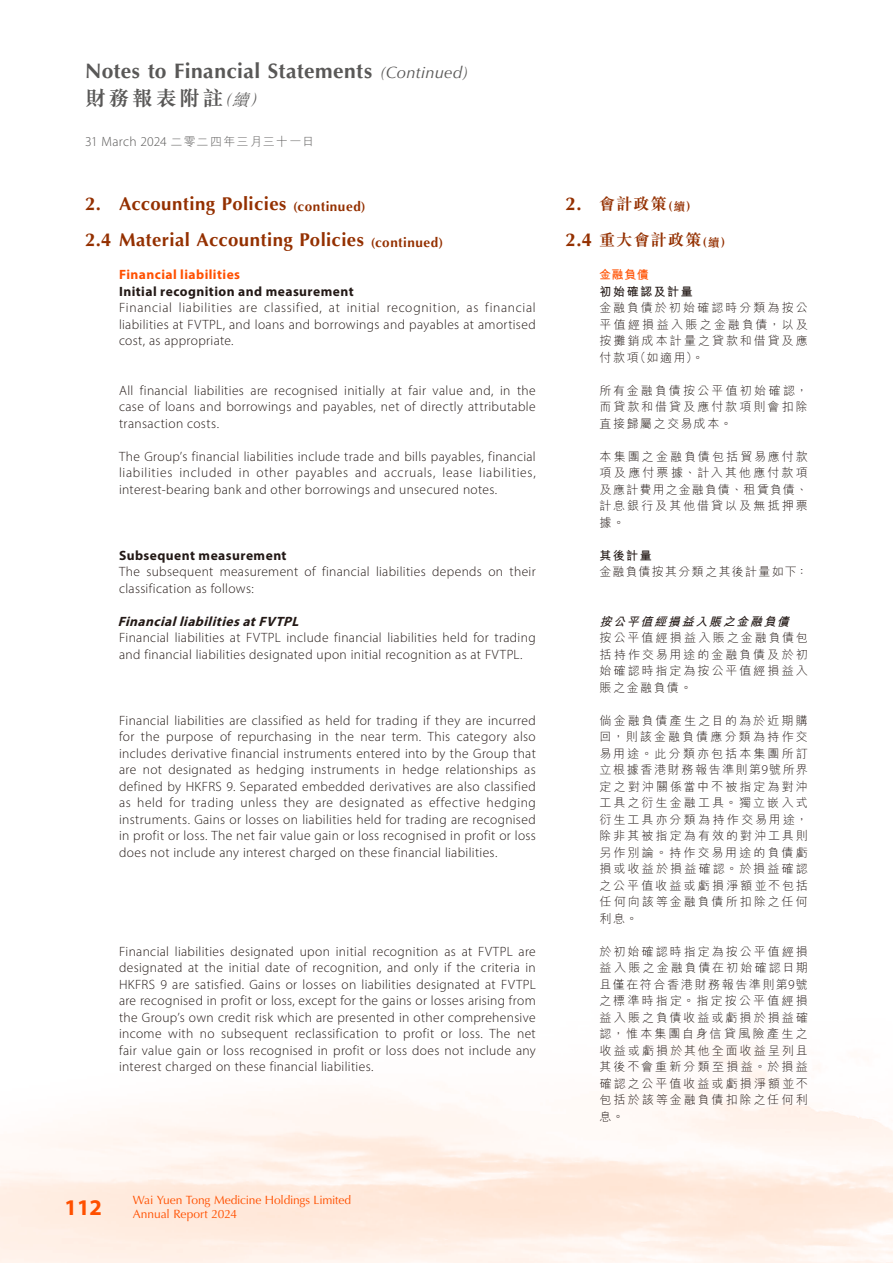
<style>
.page{position:relative;width:893px;height:1263px;background:#fff}
.page>*{position:absolute;margin:0;border:0;box-sizing:border-box;transform-origin:0 0}
.t1{font:700 22.5px "Myriad Pro";color:#ff5000}
.t2{font:700 21px "Optima LT Std";letter-spacing:.015em;color:#595857}
.t3{font:700 21px "M Sung HK";letter-spacing:.115em;color:#595857}
.t4{font:700 18.6px/36px "Optima LT Std";letter-spacing:.025em;color:#943000}
.t5{font:700 16.5px/36px "M Sung HK";letter-spacing:.045em;color:#943000}
.t6{font:300 13.5px/16.5px "Myriad Pro";letter-spacing:.025em;color:#231916;text-align:justify}
.t7{font:700 13.5px "Myriad Pro";letter-spacing:.035em;color:#231916}
.t8{font:italic 700 13.5px "Myriad Pro";color:#231916}
.t9{font:300 13.5px "Myriad Pro";letter-spacing:.015em;color:#595857}
.t10{font:700 13.5px "Myriad Pro";letter-spacing:.03em;color:#ff5000}
.t11{font:300 12px/16.5px "M Hei HK";letter-spacing:.17em;color:#231916;text-align:justify}
.t12{font:12px "Optima LT Std";letter-spacing:-.015em;color:#ff5000}
.t13{font:300 12px "M Hei HK";letter-spacing:.105em;color:#231916}
.t14{font:italic 700 12px "M Hei HK";color:#231916}
.t15{font:700 12px "M Hei HK";letter-spacing:.125em;color:#231916}
.t16{font:700 12px "M Hei HK";color:#ff5000}
.s1{font-weight:400;font-style:italic;font-size:16.5px}
.s2{font-weight:300;font-style:italic;font-size:16.5px}
.s3{font-family:"M Hei HK";font-size:12px}
.s4{font-size:13.5px}
.s5{font-family:"Optima LT Std";font-size:18.6px}
.s6{font-size:12px}
.s7{font-family:"Myriad Pro";font-size:13.5px}
</style>
<div class="page">
<h2 class="t2" style="left:85px;top:59px;width:385px">Notes to Financial Statements <span class="s1">(Continued)</span></h2>
<h2 class="t3" style="left:85px;top:87px;width:188px">財務報表附註<span class="s2">（續）</span></h2>
<p class="t9" style="left:85px;top:134px;width:231px">31 March 2024 <span class="s3">二零二四年三月三十一日</span></p>
<h3 class="t4" style="left:85px;top:186px;width:360px">2. Accounting Policies <span class="s4">(continued)<br></span>2.4 Material Accounting Policies <span class="s4">(continued)</span></h3>
<p class="t10" style="left:119px;top:266px;width:123px">Financial liabilities</p>
<p class="t7" style="left:119px;top:282px;width:236px">Initial recognition and measurement</p>
<p class="t6" style="left:119px;top:299px;width:418px">Financial liabilities are classified, at initial recognition, as financial liabilities at FVTPL, and loans and borrowings and payables at amortised cost, as appropriate.</p>
<p class="t6" style="left:119px;top:382px;width:418px">All financial liabilities are recognised initially at fair value and, in the case of loans and borrowings and payables, net of directly attributable transaction costs.</p>
<p class="t6" style="left:119px;top:448px;width:418px">The Group’s financial liabilities include trade and bills payables, financial liabilities included in other payables and accruals, lease liabilities, interest-bearing bank and other borrowings and unsecured notes.</p>
<p class="t7" style="left:119px;top:546px;width:169px">Subsequent measurement</p>
<p class="t6" style="left:119px;top:563px;width:418px">The subsequent measurement of financial liabilities depends on their classification as follows:</p>
<p class="t8" style="left:118px;top:612px;width:186px">FinancialliabilitiesatFVTPL</p>
<p class="t6" style="left:119px;top:629px;width:418px">Financial liabilities at FVTPL include financial liabilities held for trading and financial liabilities designated upon initial recognition as at FVTPL.</p>
<p class="t6" style="left:119px;top:712px;width:418px">Financial liabilities are classified as held for trading if they are incurred for the purpose of repurchasing in the near term. This category also includes derivative financial instruments entered into by the Group that are not designated as hedging instruments in hedge relationships as defined by HKFRS 9. Separated embedded derivatives are also classified as held for trading unless they are designated as effective hedging instruments. Gains or losses on liabilities held for trading are recognised in profit or loss. The net fair value gain or loss recognised in profit or loss does not include any interest charged on these financial liabilities.</p>
<p class="t6" style="left:119px;top:943px;width:418px">Financial liabilities designated upon initial recognition as at FVTPL are designated at the initial date of recognition, and only if the criteria in HKFRS 9 are satisfied. Gains or losses on liabilities designated at FVTPL are recognised in profit or loss, except for the gains or losses arising from the Group’s own credit risk which are presented in other comprehensive income with no subsequent reclassification to profit or loss. The net fair value gain or loss recognised in profit or loss does not include any interest charged on these financial liabilities.</p>
<h1 class="t1" style="left:65px;top:1192px;width:39px">112</h1>
<p class="t12" style="left:133px;top:1192px;width:220px">Wai Yuen Tong Medicine Holdings Limited</p>
<p class="t12" style="left:133px;top:1207px;width:106px">Annual Report 2024</p>
<p class="t5" style="left:566px;top:186px;width:168px"><span class="s5">2.</span> 會計政策<span class="s6">（續）<br></span><span class="s5">2.4</span> 重大會計政策<span class="s6">（續）</span></p>
<p class="t16" style="left:599px;top:266px;width:51px">金融負債</p>
<p class="t15" style="left:600px;top:283px;width:95px">初始確認及計量</p>
<p class="t11" style="left:600px;top:299px;width:210px">金融負債於初始確認時分類為按公平值經損益入賬之金融負債，以及按攤銷成本計量之貸款和借貸及應付款項（如適用）。</p>
<p class="t11" style="left:600px;top:382px;width:210px">所有金融負債按公平值初始確認，而貸款和借貸及應付款項則會扣除直接歸屬之交易成本。</p>
<p class="t11" style="left:600px;top:448px;width:210px">本集團之金融負債包括貿易應付款項及應付票據、計入其他應付款項及應計費用之金融負債、租賃負債、計息銀行及其他借貸以及無抵押票據。</p>
<p class="t15" style="left:600px;top:547px;width:54px">其後計量</p>
<p class="t13" style="left:600px;top:566px;width:210px">金融負債按其分類之其後計量如下：</p>
<p class="t14" style="left:600px;top:613px;width:195px">按公平值經損益入賬之金融負債</p>
<p class="t11" style="left:600px;top:629px;width:210px">按公平值經損益入賬之金融負債包括持作交易用途的金融負債及於初始確認時指定為按公平值經損益入賬之金融負債。</p>
<p class="t11" style="left:600px;top:712px;width:210px">倘金融負債產生之目的為於近期購回，則該金融負債應分類為持作交易用途。此分類亦包括本集團所訂立根據香港財務報告準則第<span class="s7">9</span>號所界定之對沖關係當中不被指定為對沖工具之衍生金融工具。獨立嵌入式衍生工具亦分類為持作交易用途，除非其被指定為有效的對沖工具則另作別論。持作交易用途的負債虧損或收益於損益確認。於損益確認之公平值收益或虧損淨額並不包括任何向該等金融負債所扣除之任何利息。</p>
<p class="t11" style="left:600px;top:943px;width:210px">於初始確認時指定為按公平值經損益入賬之金融負債在初始確認日期且僅在符合香港財務報告準則第<span class="s7">9</span>號之標準時指定。指定按公平值經損益入賬之負債收益或虧損於損益確認，惟本集團自身信貸風險產生之收益或虧損於其他全面收益呈列且其後不會重新分類至損益。於損益確認之公平值收益或虧損淨額並不包括於該等金融負債扣除之任何利息。</p>
</div>
